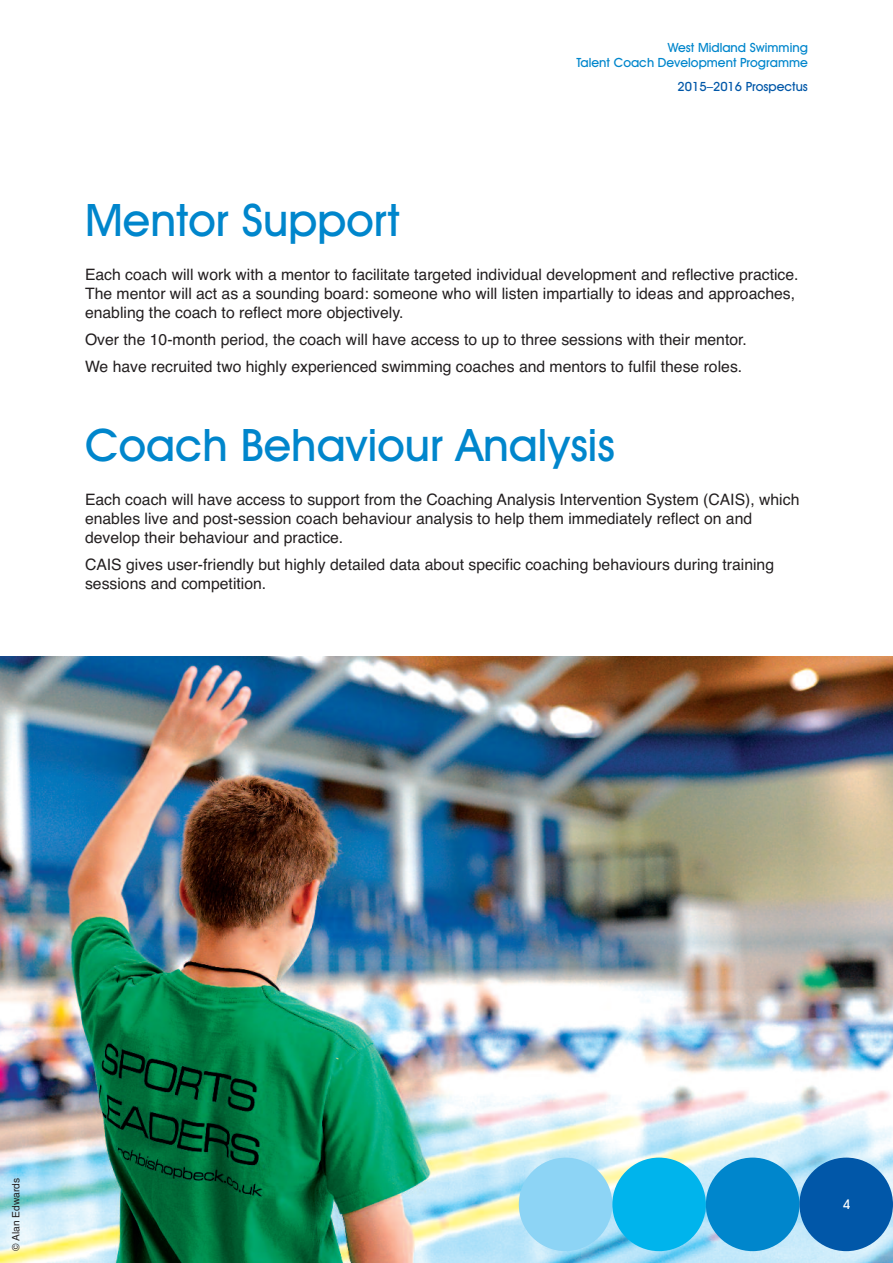
<style>
.page{position:relative;width:893px;height:1263px;background:#fff}
.page>*{position:absolute;margin:0;border:0;box-sizing:border-box;transform-origin:0 0}
.t1{font:500 45px "Avant Garde IT Cby BT";color:#0086cc}
.t2{font:15.75px/18.9px "Helvetica";color:#231f20}
.t3{font:500 13.5px "Avant Garde IT Cby BT";color:#fff}
.t4{font:500 12.75px/15.3px "Avant Garde IT Cby BT";color:#0086cc;text-align:right}
.t5{font:500 12.75px "Avant Garde IT Cby BT";color:#0157a8}
.t6{font:10.2px "Helvetica";color:#231f20}
</style>
<div class="page">
<img style="left:0;top:656px;width:893px;height:607px">
<div style="left:519px;top:1157px;width:93px;height:94px;background:#8dd4f5;border-radius:50%"></div>
<div style="left:612px;top:1157px;width:94px;height:94px;background:#00b4ec;border-radius:50%"></div>
<div style="left:706px;top:1157px;width:93px;height:94px;background:#0086cc;border-radius:50%"></div>
<div style="left:799px;top:1157px;width:94px;height:94px;background:#0157a8;border-radius:50%"></div>
<p class="t4" style="left:576px;top:40px;width:233px">West Midland Swimming<br>Talent Coach Development Programme</p>
<p class="t5" style="left:677px;top:82px;width:132px">2015–2016 Prospectus</p>
<h1 class="t1" style="left:85px;top:204px;width:316px">Mentor Support</h1>
<p class="t2" style="left:85px;top:265px;width:715px">Each coach will work with a mentor to facilitate targeted individual development and reflective practice.<br>The mentor will act as a sounding board: someone who will listen impartially to ideas and approaches, enabling the coach to reflect more objectively.</p>
<p class="t2" style="left:85px;top:326px;width:663px;line-height:27.5px">Over the 10-month period, the coach will have access to up to three sessions with their mentor.<br>We have recruited two highly experienced swimming coaches and mentors to fulfil these roles.</p>
<h1 class="t1" style="left:85px;top:429px;width:531px">Coach Behaviour Analysis</h1>
<p class="t2" style="left:85px;top:490px;width:716px">Each coach will have access to support from the Coaching Analysis Intervention System (CAIS), which enables live and post-session coach behaviour analysis to help them immediately reflect on and develop their behaviour and practice.</p>
<p class="t2" style="left:85px;top:555px;width:691px">CAIS gives user-friendly but highly detailed data about specific coaching behaviours during training sessions and competition.</p>
<p class="t6" style="left:10px;top:1251px;width:74px;rotate:-90deg">© Alan Edwards</p>
<p class="t3" style="left:843px;top:1199px;width:9px">4</p>
</div>
